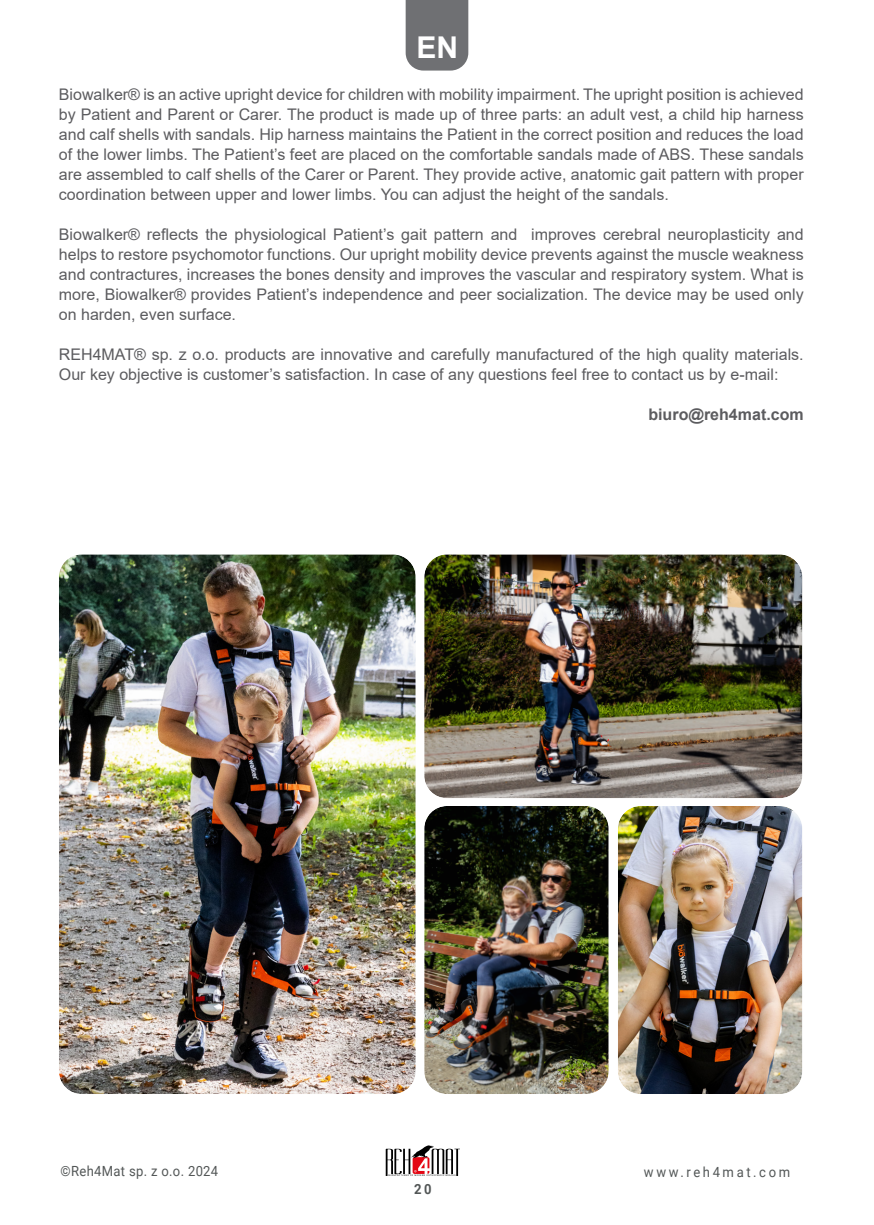
<style>
.page{position:relative;width:874px;height:1225px;background:#fff}
.page>*{position:absolute;margin:0;border:0;box-sizing:border-box;transform-origin:0 0}
.t1{font:700 30px "Arial";color:#fff}
.t2{font:16px/20px "Arial";color:#5c5c5f;text-align:justify}
.t3{font:700 16px "Arial";color:#5c5c5f}
.t4{font:14px "Roboto";letter-spacing:.025em;color:#535757;scale:.93 1}
.t5{font:14px "Roboto";letter-spacing:.2em;color:#535757;scale:.93 1}
.t6{font:700 14px "Roboto";color:#535757;scale:.93 1}
</style>
<div class="page">
<svg style="left:385px;top:1145px;width:74px;height:31px"></svg>
<div style="left:405px;top:0;width:63px;height:71px;background:#6f7073"></div>
<div style="left:616px;top:805px;width:188px;height:292px;background:#231f20;opacity:.03"></div>
<div style="left:57px;top:552px;width:360px;height:544px;background:#231f20;opacity:.03"></div>
<div style="left:422px;top:804px;width:188px;height:292px;background:#231f20;opacity:.03"></div>
<div style="left:422px;top:552px;width:382px;height:248px;background:#231f20;opacity:.03"></div>
<p class="t1" style="left:416px;top:26px;width:43px">EN</p>
<p class="t2" style="left:59px;top:84px;width:746px">Biowalker® is an active upright device for children with mobility impairment. The upright position is achieved by Patient and Parent or Carer. The product is made up of three parts: an adult vest, a child hip harness and calf shells with sandals. Hip harness maintains the Patient in the correct position and reduces the load of the lower limbs. The Patient’s feet are placed on the comfortable sandals made of ABS. These sandals are assembled to calf shells of the Carer or Parent. They provide active, anatomic gait pattern with proper coordination between upper and lower limbs. You can adjust the height of the sandals.</p>
<p class="t2" style="left:59px;top:224px;width:746px">Biowalker® reflects the physiological Patient’s gait pattern and improves cerebral neuroplasticity and helps to restore psychomotor functions. Our upright mobility device prevents against the muscle weakness and contractures, increases the bones density and improves the vascular and respiratory system. What is more, Biowalker® provides Patient’s independence and peer socialization. The device may be used only on harden, even surface.</p>
<p class="t2" style="left:59px;top:344px;width:746px">REH4MAT® sp. z o.o. products are innovative and carefully manufactured of the high quality materials.<br>Our key objective is customer’s satisfaction. In case of any questions feel free to contact us by e-mail:</p>
<p class="t3" style="left:648px;top:403px;width:157px">biuro@reh4mat.com</p>
<p class="t4" style="left:60px;top:1161px;width:171px">©Reh4Mat sp. z o.o. 2024</p>
<p class="t5" style="left:643px;top:1162px;width:159px">www.reh4mat.com</p>
<p class="t6" style="left:414px;top:1179px;width:20px">20</p>
</div>
